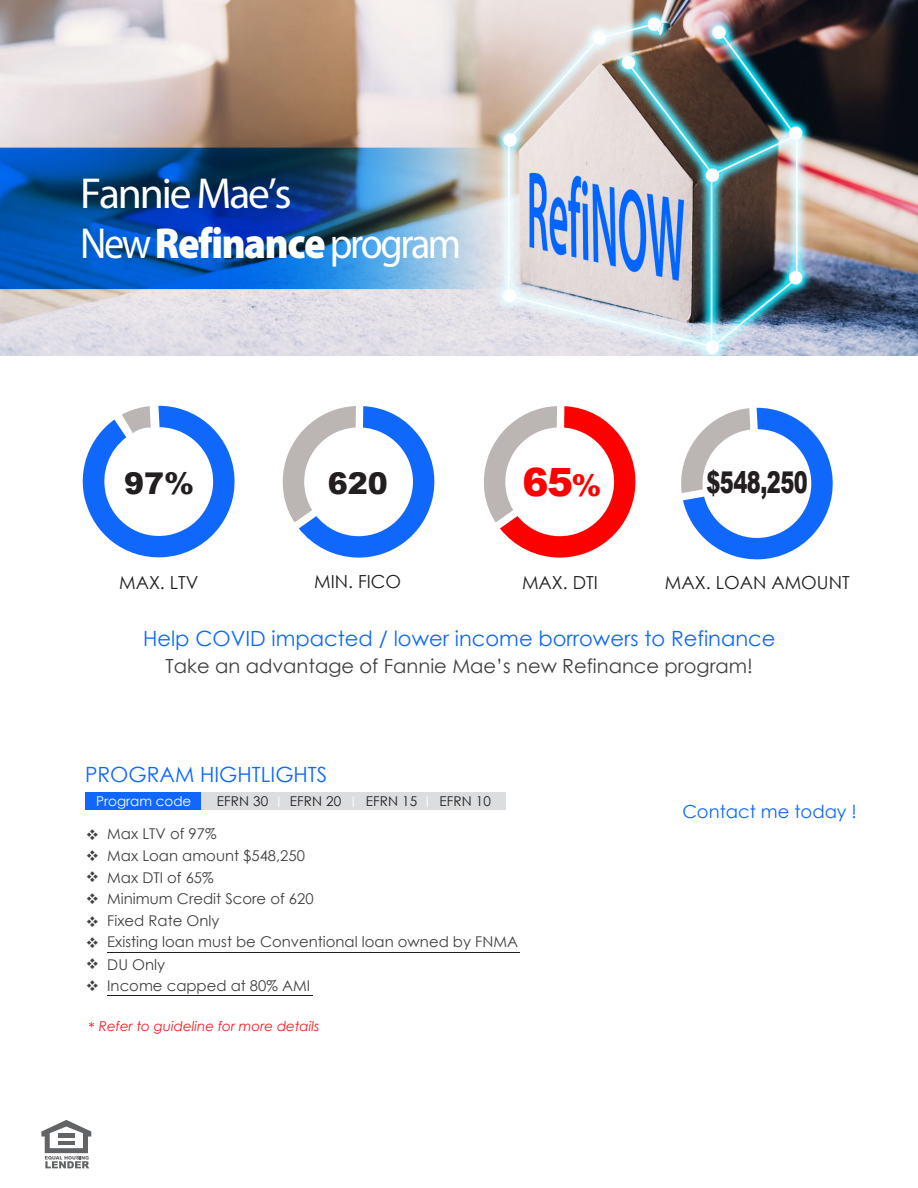
<style>
.page{position:relative;width:918px;height:1188px;background:#fff}
.page>*{position:absolute;margin:0;border:0;box-sizing:border-box;transform-origin:0 0}
.t1{font:43.5px/49.5px "Myriad Pro";letter-spacing:-.06em;color:#fff}
.t2{font:900 39px "Arial";color:#f00}
.t3{font:900 30px "Arial";letter-spacing:-.025em;color:#231f20;scale:.7 1}
.t4{font:900 30px "Arial";letter-spacing:-.025em;color:#231f20}
.t5{font:21px "Century Gothic";color:#0f68fb}
.t6{font:19.5px "Century Gothic";color:#414042}
.t7{font:18px "Century Gothic";color:#231f20}
.t8{font:18px "Century Gothic";color:#0f68fb}
.t9{font:14.85px/21.8px "Century Gothic";color:#414042}
.t10{font:italic 13.5px "Century Gothic";color:#ed1c24}
.t11{font:13.5px "Century Gothic";letter-spacing:.01em;color:#231f20}
.t12{font:13.5px "Century Gothic";color:#fff}
.t13{font:11.55px "Century Gothic";color:#fff;scale:1.18 1}
.s1{font-weight:900}
.s2{font-size:30px}
.s3{font-style:normal;font-size:14.85px}
</style>
<div class="page">
<svg style="left:681px;top:408px;width:152px;height:152px"></svg>
<div style="left:198px;top:792px;width:308px;height:18px;background:#dcddde"></div>
<div style="left:86px;top:792px;width:115px;height:18px;background:#0f68fb"></div>
<svg style="left:283px;top:406px;width:152px;height:152px"></svg>
<img style="left:0;top:0;width:918px;height:355px">
<svg style="left:41px;top:1120px;width:50px;height:48px"></svg>
<svg style="left:82px;top:406px;width:153px;height:152px"></svg>
<hr style="left:107px;top:952px;width:413px;height:1px;background:#231f20">
<hr style="left:107px;top:995px;width:205px;height:1px;background:#231f20">
<svg style="left:484px;top:406px;width:152px;height:152px"></svg>
<h1 class="t1" style="left:80px;top:169px;width:383px">Fannie Mae’s<br>New <span class="s1">Refinance</span> program</h1>
<h2 class="t2" style="left:522px;top:454px;width:81px">65<span class="s2">%</span></h2>
<h3 class="t4" style="left:124px;top:461px;width:72px">97%</h3>
<h3 class="t4" style="left:328px;top:461px;width:62px">620</h3>
<h3 class="t3" style="left:706px;top:461px;width:146px">$548,250</h3>
<p class="t7" style="left:314px;top:570px;width:88px">MIN. FICO</p>
<p class="t7" style="left:119px;top:570px;width:81px">MAX. LTV</p>
<p class="t7" style="left:522px;top:570px;width:77px">MAX. DTI</p>
<p class="t7" style="left:665px;top:570px;width:186px">MAX. LOAN AMOUNT</p>
<h3 class="t5" style="left:143px;top:625px;width:634px">Help COVID impacted / lower income borrowers to Refinance</h3>
<h3 class="t6" style="left:166px;top:654px;width:589px">Take an advantage of Fannie Mae’s new Refinance program!</h3>
<h3 class="t5" style="left:85px;top:761px;width:244px">PROGRAM HIGHTLIGHTS</h3>
<p class="t13" style="left:275px;top:793px;width:9px">|</p>
<p class="t13" style="left:349px;top:793px;width:9px">|</p>
<p class="t13" style="left:423px;top:793px;width:9px">|</p>
<p class="t12" style="left:96px;top:793px;width:97px">Program code</p>
<p class="t11" style="left:217px;top:793px;width:53px">EFRN 30</p>
<p class="t11" style="left:290px;top:793px;width:53px">EFRN 20</p>
<p class="t11" style="left:366px;top:793px;width:53px">EFRN 15</p>
<p class="t11" style="left:439px;top:793px;width:53px">EFRN 10</p>
<p class="t9" style="left:107px;top:823px;width:412px">Max LTV of 97%<br>Max Loan amount $548,250<br>Max DTI of 65%<br>Minimum Credit Score of 620<br>Fixed Rate Only<br>Existing loan must be Conventional loan owned by FNMA<br>DU Only</p>
<p class="t9" style="left:107px;top:975px;width:204px">Income capped at 80% AMI</p>
<p class="t10" style="left:89px;top:1018px;width:232px"><span class="s3">*</span> Refer to guideline for more details</p>
<p class="t8" style="left:682px;top:800px;width:176px">Contact me today !</p>
</div>
